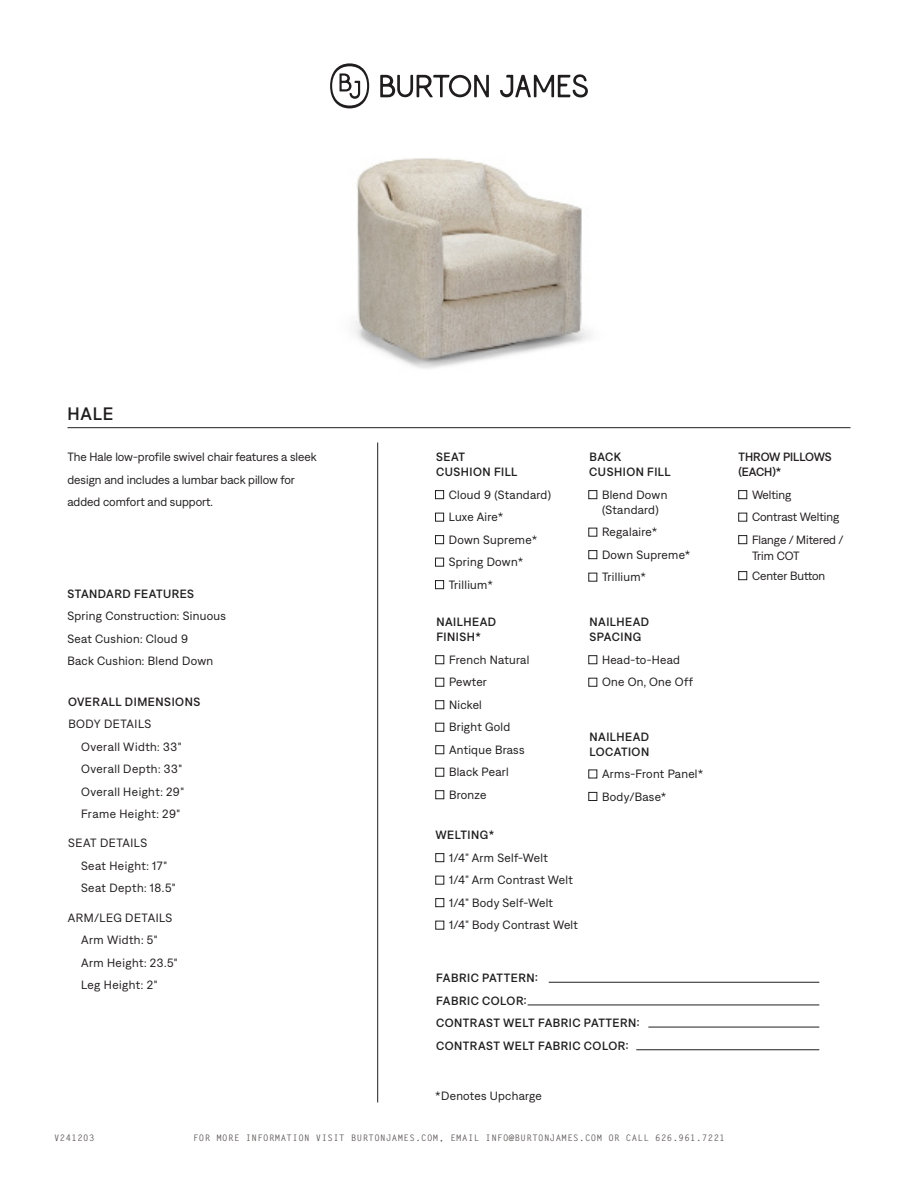
<style>
.page{position:relative;width:918px;height:1188px;background:#fff}
.page>*{position:absolute;margin:0;border:0;box-sizing:border-box;transform-origin:0 0}
.t1{font:500 18px "Denim INK";color:#211f20}
.t2{font:12px/22.5px "Denim";letter-spacing:.025em;color:#201d1e}
.t3{font:500 12px "Denim INK";letter-spacing:.04em;color:#211f20}
.t4{font:12px/22.5px "Denim";color:#231f20}
.t5{font:12px "Denim";letter-spacing:.04em;color:#231f20}
.t6{font:12px "Denim";letter-spacing:.035em;color:#231f20}
.t7{font:500 12px/15px "Denim INK";letter-spacing:-.015em;color:#231f20}
.t8{font:500 12px "Denim INK";letter-spacing:.045em;color:#231f20}
.t9{font:700 9px "Letter Gothic Std";letter-spacing:.05em;color:#635d5d}
</style>
<div class="page">
<svg style="left:330px;top:63px;width:39px;height:45px"></svg>
<svg style="left:380px;top:75px;width:109px;height:23px"></svg>
<svg style="left:500px;top:74px;width:88px;height:24px"></svg>
<hr style="left:68px;top:427px;width:782px;height:1px;background:#211f20">
<img style="left:353px;top:158px;width:238px;height:211px">
<hr style="left:549px;top:982px;width:270px;height:1px;background:#211f20">
<hr style="left:648px;top:1027px;width:171px;height:1px;background:#211f20">
<hr style="left:528px;top:1005px;width:291px;height:1px;background:#211f20">
<hr style="left:636px;top:1050px;width:183px;height:1px;background:#211f20">
<hr style="left:377px;top:442px;width:1px;height:660px;background:#211f20">
<div style="left:739px;top:490px;width:8px;height:9px;background:#fff;border:1px solid #211f20"></div>
<div style="left:739px;top:535px;width:8px;height:9px;background:#fff;border:1px solid #211f20"></div>
<div style="left:739px;top:571px;width:8px;height:9px;background:#fff;border:1px solid #211f20"></div>
<div style="left:435px;top:490px;width:9px;height:9px;background:#fff;border:1px solid #211f20"></div>
<div style="left:435px;top:513px;width:9px;height:8px;background:#fff;border:1px solid #211f20"></div>
<div style="left:435px;top:535px;width:9px;height:9px;background:#fff;border:1px solid #211f20"></div>
<div style="left:435px;top:558px;width:9px;height:8px;background:#fff;border:1px solid #211f20"></div>
<div style="left:435px;top:580px;width:9px;height:9px;background:#fff;border:1px solid #211f20"></div>
<div style="left:589px;top:490px;width:8px;height:9px;background:#fff;border:1px solid #211f20"></div>
<div style="left:589px;top:550px;width:8px;height:9px;background:#fff;border:1px solid #211f20"></div>
<div style="left:436px;top:655px;width:8px;height:9px;background:#fff;border:1px solid #211f20"></div>
<div style="left:436px;top:700px;width:8px;height:9px;background:#fff;border:1px solid #211f20"></div>
<div style="left:436px;top:745px;width:8px;height:9px;background:#fff;border:1px solid #211f20"></div>
<div style="left:436px;top:790px;width:8px;height:9px;background:#fff;border:1px solid #211f20"></div>
<div style="left:589px;top:655px;width:8px;height:9px;background:#fff;border:1px solid #211f20"></div>
<div style="left:436px;top:853px;width:8px;height:9px;background:#fff;border:1px solid #211f20"></div>
<div style="left:436px;top:898px;width:8px;height:9px;background:#fff;border:1px solid #211f20"></div>
<div style="left:589px;top:792px;width:8px;height:9px;background:#fff;border:1px solid #211f20"></div>
<p class="t1" style="left:68px;top:401px;width:47px">HALE</p>
<p class="t4" style="left:67px;top:445px;width:251px">The Hale low-profile swivel chair features a sleek design and includes a lumbar back pillow for added comfort and support.</p>
<p class="t3" style="left:436px;top:449px;width:30px">SEAT</p>
<p class="t3" style="left:590px;top:449px;width:33px">BACK</p>
<p class="t3" style="left:589px;top:464px;width:83px">CUSHION FILL</p>
<p class="t2" style="left:602px;top:483px;width:67px">Blend Down</p>
<p class="t2" style="left:602px;top:498px;width:58px">(Standard)</p>
<p class="t2" style="left:602px;top:520px;width:57px">Regalaire*</p>
<p class="t2" style="left:602px;top:543px;width:90px">Down Supreme*</p>
<p class="t2" style="left:602px;top:565px;width:46px">Trillium*</p>
<p class="t3" style="left:436px;top:464px;width:83px">CUSHION FILL</p>
<p class="t2" style="left:449px;top:483px;width:104px">Cloud 9 (Standard)<br>Luxe Aire*</p>
<p class="t2" style="left:449px;top:528px;width:90px">Down Supreme*</p>
<p class="t2" style="left:449px;top:550px;width:76px">Spring Down*</p>
<p class="t2" style="left:449px;top:573px;width:46px">Trillium*</p>
<p class="t3" style="left:68px;top:585px;width:128px">STANDARD FEATURES</p>
<p class="t2" style="left:68px;top:604px;width:160px">Spring Construction: Sinuous</p>
<p class="t2" style="left:68px;top:627px;width:122px">Seat Cushion: Cloud 9</p>
<p class="t2" style="left:68px;top:649px;width:147px">Back Cushion: Blend Down</p>
<p class="t3" style="left:436px;top:614px;width:61px">NAILHEAD</p>
<p class="t3" style="left:436px;top:629px;width:46px">FINISH*</p>
<p class="t2" style="left:449px;top:648px;width:82px">French Natural</p>
<p class="t2" style="left:449px;top:670px;width:39px">Pewter</p>
<p class="t2" style="left:449px;top:693px;width:34px">Nickel</p>
<p class="t2" style="left:449px;top:715px;width:63px">Bright Gold</p>
<p class="t2" style="left:449px;top:738px;width:77px">Antique Brass</p>
<p class="t2" style="left:449px;top:760px;width:61px">Black Pearl</p>
<p class="t2" style="left:449px;top:783px;width:39px">Bronze</p>
<p class="t3" style="left:590px;top:614px;width:61px">NAILHEAD</p>
<p class="t3" style="left:589px;top:629px;width:53px">SPACING</p>
<p class="t2" style="left:602px;top:648px;width:79px">Head-to-Head</p>
<p class="t2" style="left:602px;top:670px;width:93px">One On, One Off</p>
<p class="t8" style="left:68px;top:693px;width:134px">OVERALL DIMENSIONS</p>
<p class="t5" style="left:68px;top:716px;width:85px">BODY DETAILS</p>
<p class="t5" style="left:81px;top:738px;width:102px">Overall Width: 33"</p>
<p class="t5" style="left:81px;top:761px;width:103px">Overall Depth: 33"</p>
<p class="t6" style="left:81px;top:783px;width:105px">Overall Height: 29"</p>
<p class="t6" style="left:81px;top:806px;width:101px">Frame Height: 29"</p>
<p class="t5" style="left:68px;top:835px;width:81px">SEAT DETAILS</p>
<p class="t6" style="left:81px;top:857px;width:88px">Seat Height: 17"</p>
<p class="t5" style="left:81px;top:880px;width:96px">Seat Depth: 18.5"</p>
<p class="t5" style="left:68px;top:909px;width:106px">ARM/LEG DETAILS</p>
<p class="t5" style="left:81px;top:932px;width:78px">Arm Width: 5"</p>
<p class="t6" style="left:81px;top:954px;width:98px">Arm Height: 23.5"</p>
<p class="t6" style="left:81px;top:977px;width:78px">Leg Height: 2"</p>
<p class="t3" style="left:590px;top:728px;width:61px">NAILHEAD</p>
<p class="t3" style="left:590px;top:743px;width:61px">LOCATION</p>
<p class="t2" style="left:602px;top:762px;width:103px">Arms-Front Panel*</p>
<p class="t2" style="left:602px;top:784px;width:66px">Body/Base*</p>
<p class="t3" style="left:436px;top:827px;width:60px">WELTING*</p>
<p class="t2" style="left:449px;top:846px;width:100px">1/4” Arm Self-Welt</p>
<p class="t2" style="left:449px;top:868px;width:125px">1/4” Arm Contrast Welt</p>
<p class="t2" style="left:449px;top:891px;width:105px">1/4” Body Self-Welt</p>
<p class="t2" style="left:449px;top:913px;width:130px">1/4” Body Contrast Welt</p>
<p class="t3" style="left:436px;top:969px;width:103px">FABRIC PATTERN:</p>
<p class="t3" style="left:436px;top:1014px;width:205px">CONTRAST WELT FABRIC PATTERN:</p>
<p class="t3" style="left:436px;top:992px;width:92px">FABRIC COLOR:</p>
<p class="t3" style="left:436px;top:1037px;width:194px">CONTRAST WELT FABRIC COLOR:</p>
<p class="t7" style="left:739px;top:449px;width:95px">THROW PILLOWS (EACH)*</p>
<p class="t4" style="left:752px;top:483px;width:41px">Welting</p>
<p class="t4" style="left:752px;top:505px;width:89px">Contrast Welting</p>
<p class="t4" style="left:752px;top:531px;width:93px;line-height:16.5px">Flange / Mitered /<br>Trim COT</p>
<p class="t4" style="left:752px;top:564px;width:75px">Center Button</p>
<p class="t2" style="left:435px;top:1084px;width:108px">*Denotes Upcharge</p>
<p class="t9" style="left:54px;top:1132px;width:42px">V241203</p>
<p class="t9" style="left:193px;top:1132px;width:533px">FOR MORE INFORMATION VISIT BURTONJAMES.COM, EMAIL INFO@BURTONJAMES.COM OR CALL 626.961.7221</p>
</div>
